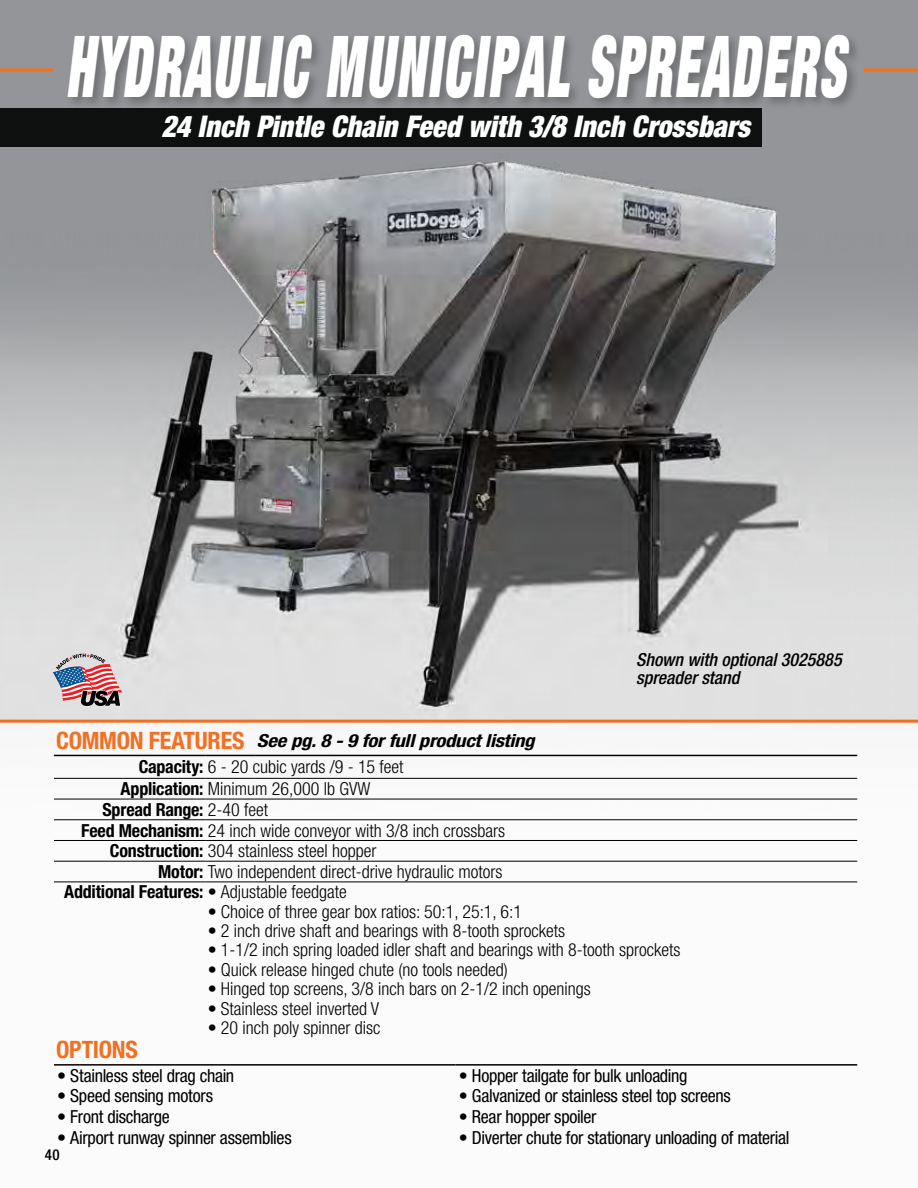
<style>
.page{position:relative;width:918px;height:1188px;background:#fff}
.page>*{position:absolute;margin:0;border:0;box-sizing:border-box;transform-origin:0 0}
.t1{font:italic 900 condensed 85.5px "Helvetica Neue LT Pro";letter-spacing:.04em;color:#fff;scale:.58 1}
.t2{font:italic 900 condensed 30px "Helvetica Neue LT Pro";color:#fff;scale:.95 1}
.t3{font:700 condensed 24px "Helvetica Neue LT Pro";letter-spacing:-.01em;color:#f36f21}
.t4{font:300 condensed 18px "Helvetica Neue LT Pro";color:#000}
.t5{font:condensed 18px "Helvetica Neue LT Pro";letter-spacing:-.015em;color:#000}
.t6{font:italic 700 condensed 18px/26.7px "Helvetica Neue LT Pro";letter-spacing:-.01em;color:#000;scale:1.15 1}
.t7{font:700 condensed 18px "Helvetica Neue LT Pro";letter-spacing:-.01em;color:#000}
.t8{font:italic 500 condensed 18px/18px "Helvetica Neue LT Pro";color:#000}
.t9{font:500 condensed 15px "Helvetica Neue LT Pro";color:#000}
.s1{font-style:normal;font-size:24px;color:#f36f21}
.s2{font-style:normal}
.s3{font-weight:300;font-style:normal}
.s4{font-weight:700}
.s5{font-weight:300}
.s6{font-weight:400}
</style>
<div class="page">
<img style="left:0;top:0;width:918px;height:720px">
<svg style="left:54px;top:754px;width:804px;height:312px"></svg>
<hr style="left:864px;top:68px;width:54px;height:3px;background:#f36f21">
<hr style="left:0;top:720px;width:918px;height:3px;background:#f36f21">
<div style="left:0;top:108px;width:762px;height:38px;background:#0e0f0f"></div>
<hr style="left:54px;top:778px;width:152px;height:1px;background:#000">
<hr style="left:206px;top:778px;width:49px;height:1px;background:#000">
<hr style="left:255px;top:778px;width:602px;height:1px;background:#000">
<hr style="left:54px;top:819px;width:152px;height:1px;background:#000">
<hr style="left:206px;top:819px;width:49px;height:1px;background:#000">
<hr style="left:255px;top:819px;width:602px;height:1px;background:#000">
<hr style="left:54px;top:840px;width:152px;height:1px;background:#000">
<hr style="left:206px;top:840px;width:49px;height:1px;background:#000">
<hr style="left:255px;top:840px;width:602px;height:1px;background:#000">
<hr style="left:54px;top:861px;width:152px;height:1px;background:#000">
<hr style="left:206px;top:861px;width:49px;height:1px;background:#000">
<hr style="left:255px;top:861px;width:602px;height:1px;background:#000">
<hr style="left:54px;top:882px;width:152px;height:1px;background:#000">
<hr style="left:206px;top:882px;width:49px;height:1px;background:#000">
<hr style="left:255px;top:882px;width:602px;height:1px;background:#000">
<hr style="left:54px;top:755px;width:152px;height:1px;background:#000">
<hr style="left:206px;top:755px;width:49px;height:1px;background:#000">
<hr style="left:255px;top:755px;width:602px;height:1px;background:#000">
<hr style="left:54px;top:799px;width:152px;height:1px;background:#000">
<hr style="left:206px;top:799px;width:49px;height:1px;background:#000">
<hr style="left:255px;top:799px;width:602px;height:1px;background:#000">
<hr style="left:54px;top:1064px;width:402px;height:2px;background:#000">
<hr style="left:456px;top:1064px;width:401px;height:2px;background:#000">
<div style="left:65px;top:32px;width:797px;height:79px;background:#000;opacity:.25"></div>
<hr style="left:0;top:68px;width:53px;height:3px;background:#f36f21">
<svg style="left:53px;top:654px;width:69px;height:53px;background:#b1939c"></svg>
<h1 class="t1" style="left:66px;top:12px;width:1346px">HYDRAULIC MUNICIPAL SPREADERS</h1>
<h2 class="t2" style="left:161px;top:107px;width:621px">24 Inch Pintle Chain Feed with 3/8 Inch Crossbars</h2>
<p class="t8" style="left:636px;top:651px;width:207px">Shown with optional 3025885 spreader stand</p>
<p class="t6" style="left:139px;top:727px;width:346px;text-indent:-83px"><span class="s1">COMMON FEATURES</span> See pg. 8 - 9 for full product listing<br><span class="s2">Capacity:</span> <span class="s3">6 - 20 cubic yards /9 - 15 feet</span></p>
<p class="t4" style="left:121px;top:778px;width:251px"><span class="s4">Application:</span> Minimum 26,000 lb GVW</p>
<p class="t7" style="left:102px;top:799px;width:167px">Spread Range: <span class="s5">2-40 feet</span></p>
<p class="t4" style="left:81px;top:820px;width:426px"><span class="s4">Feed Mechanism:</span> 24 inch wide conveyor with 3/8 inch crossbars</p>
<p class="t4" style="left:110px;top:841px;width:268px"><span class="s4">Construction:</span> 304 stainless steel hopper</p>
<p class="t4" style="left:158px;top:861px;width:346px"><span class="s4">Motor:</span> Two independent direct-drive hydraulic motors</p>
<p class="t7" style="left:64px;top:881px;width:284px">Additional Features: <span class="s6">•</span> <span class="s5">Adjustable feedgate</span></p>
<p class="t4" style="left:208px;top:901px;width:316px"><span class="s6">•</span> Choice of three gear box ratios: 50:1, 25:1, 6:1</p>
<p class="t4" style="left:208px;top:920px;width:359px"><span class="s6">•</span> 2 inch drive shaft and bearings with 8-tooth sprockets</p>
<p class="t4" style="left:208px;top:940px;width:474px"><span class="s6">•</span> 1-1/2 inch spring loaded idler shaft and bearings with 8-tooth sprockets</p>
<p class="t4" style="left:208px;top:959px;width:301px"><span class="s6">•</span> Quick release hinged chute (no tools needed)</p>
<p class="t4" style="left:208px;top:979px;width:384px"><span class="s6">•</span> Hinged top screens, 3/8 inch bars on 2-1/2 inch openings</p>
<p class="t4" style="left:208px;top:998px;width:173px"><span class="s6">•</span> Stainless steel inverted V</p>
<p class="t4" style="left:208px;top:1017px;width:174px"><span class="s6">•</span> 20 inch poly spinner disc</p>
<h3 class="t3" style="left:56px;top:1035px;width:83px">OPTIONS</h3>
<p class="t5" style="left:57px;top:1065px;width:179px">• Stainless steel drag chain</p>
<p class="t5" style="left:459px;top:1065px;width:230px">• Hopper tailgate for bulk unloading</p>
<p class="t5" style="left:57px;top:1086px;width:157px">• Speed sensing motors</p>
<p class="t5" style="left:459px;top:1086px;width:274px">• Galvanized or stainless steel top screens</p>
<p class="t5" style="left:57px;top:1106px;width:114px">• Front discharge</p>
<p class="t5" style="left:459px;top:1106px;width:139px">• Rear hopper spoiler</p>
<p class="t5" style="left:57px;top:1127px;width:236px">• Airport runway spinner assemblies</p>
<p class="t5" style="left:459px;top:1127px;width:332px">• Diverter chute for stationary unloading of material</p>
<p class="t9" style="left:45px;top:1146px;width:16px">40</p>
</div>
